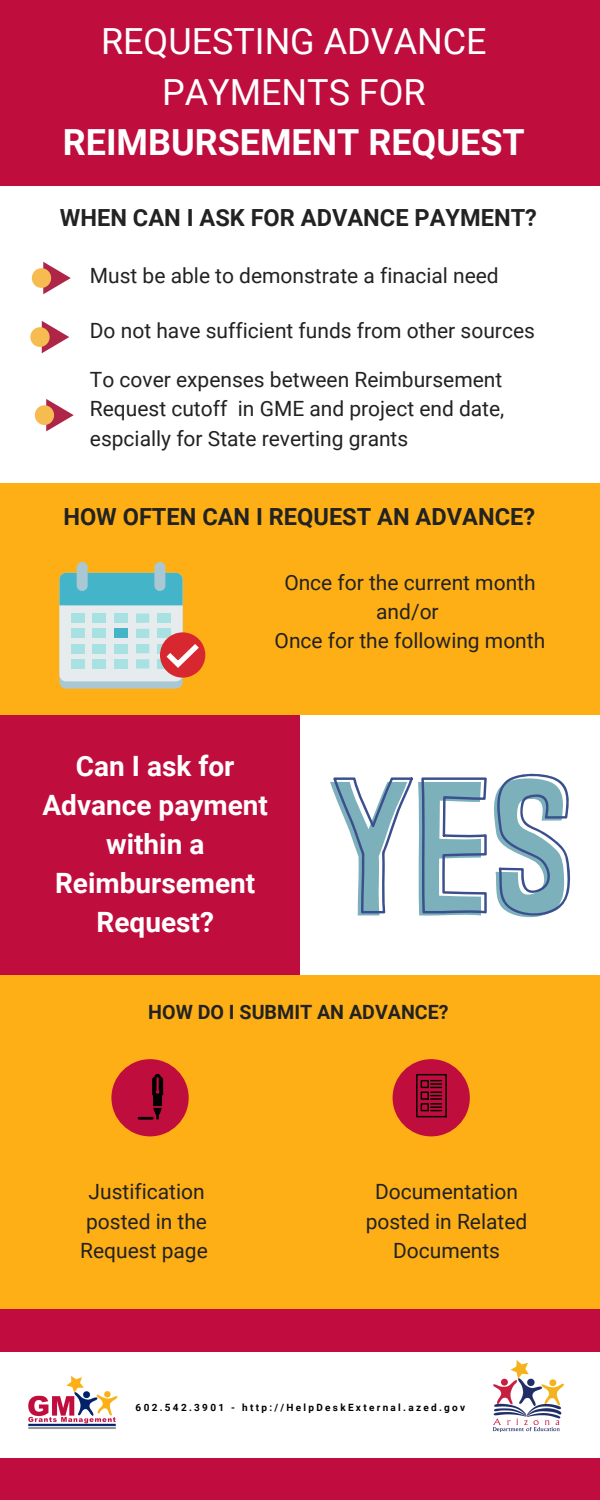
<style>
.page{position:relative;width:600px;height:1500px;background:#feaf16}
.page>*{position:absolute;margin:0;border:0;box-sizing:border-box;transform-origin:0 0}
.t1{font:36px/50.2px "Roboto";color:#fff;text-align:center}
.t2{font:700 36px "Roboto";color:#fff}
.t3{font:700 28px/39px "Roboto";color:#fff;text-align:center}
.t4{font:700 23.6px "Roboto";color:#222}
.t5{font:21px/29.2px "Roboto";color:#222;text-align:center}
.t6{font:700 19.7px "Roboto";color:#222}
.t7{font:700 10px "Roboto";letter-spacing:.23em;color:#000}
</style>
<div class="page">
<div style="left:0;top:0;width:600px;height:186px;background:#bf0d3e"></div>
<div style="left:0;top:186px;width:600px;height:297px;background:#fff"></div>
<div style="left:0;top:1310px;width:600px;height:190px;background:#fff"></div>
<div style="left:0;top:1310px;width:600px;height:41px;background:#c00c3e"></div>
<div style="left:0;top:716px;width:301px;height:259px;background:#bf0d3e"></div>
<div style="left:300px;top:716px;width:300px;height:259px;background:#fff"></div>
<div style="left:111px;top:1059px;width:78px;height:77px;background:#bf0d3e;border-radius:50%"></div>
<div style="left:393px;top:1059px;width:77px;height:77px;background:#bf0d3e;border-radius:50%"></div>
<svg style="left:138px;top:1074px;width:25px;height:46px"></svg>
<svg style="left:330px;top:774px;width:240px;height:143px"></svg>
<div style="left:59px;top:580px;width:124px;height:109px;background:#aac7d4;border-radius:7px"></div>
<div style="left:59px;top:573px;width:124px;height:108px;background:#e6ecee;border-radius:7px"></div>
<div style="left:59px;top:573px;width:124px;height:32px;background:#44b5c8"></div>
<div style="left:71px;top:614px;width:13px;height:9px;background:#a8e1e1"></div>
<div style="left:93px;top:614px;width:13px;height:9px;background:#a8e1e1"></div>
<div style="left:114px;top:614px;width:14px;height:9px;background:#a8e1e1"></div>
<div style="left:136px;top:614px;width:13px;height:9px;background:#a8e1e1"></div>
<div style="left:158px;top:614px;width:13px;height:9px;background:#a8e1e1"></div>
<div style="left:71px;top:629px;width:13px;height:9px;background:#a8e1e1"></div>
<div style="left:93px;top:629px;width:13px;height:9px;background:#a8e1e1"></div>
<div style="left:114px;top:629px;width:14px;height:9px;background:#44b5c8"></div>
<div style="left:136px;top:629px;width:13px;height:9px;background:#a8e1e1"></div>
<div style="left:158px;top:629px;width:13px;height:9px;background:#a8e1e1"></div>
<div style="left:71px;top:644px;width:13px;height:9px;background:#a8e1e1"></div>
<div style="left:93px;top:644px;width:13px;height:9px;background:#a8e1e1"></div>
<div style="left:114px;top:644px;width:14px;height:9px;background:#a8e1e1"></div>
<div style="left:136px;top:644px;width:13px;height:9px;background:#a8e1e1"></div>
<svg style="left:158px;top:644px;width:3px;height:9px"></svg>
<div style="left:71px;top:659px;width:13px;height:10px;background:#a8e1e1"></div>
<div style="left:93px;top:659px;width:13px;height:10px;background:#a8e1e1"></div>
<div style="left:114px;top:659px;width:14px;height:10px;background:#a8e1e1"></div>
<div style="left:136px;top:659px;width:13px;height:10px;background:#a8e1e1"></div>
<div style="left:158px;top:659px;width:13px;height:10px;background:#a8e1e1"></div>
<div style="left:77px;top:562px;width:11px;height:29px;background:#aac7d4;border-radius:5px"></div>
<div style="left:154px;top:562px;width:11px;height:29px;background:#aac7d4;border-radius:5px"></div>
<div style="left:160px;top:632px;width:45px;height:46px;background:#d7282f;border-radius:50%"></div>
<svg style="left:161px;top:638px;width:43px;height:34px"></svg>
<img style="left:29px;top:1376px;width:88px;height:53px">
<img style="left:494px;top:1360px;width:70px;height:71px">
<svg style="left:32px;top:262px;width:39px;height:32px"></svg>
<svg style="left:30px;top:321px;width:39px;height:32px"></svg>
<svg style="left:35px;top:399px;width:39px;height:32px"></svg>
<div style="left:0;top:1459px;width:600px;height:41px;background:#c00c3e"></div>
<svg style="left:416px;top:1074px;width:31px;height:43px"></svg>
<p class="t1" style="left:101px;top:17px;width:387px">REQUESTING ADVANCE<br>PAYMENTS FOR</p>
<p class="t2" style="left:63px;top:122px;width:463px">REIMBURSEMENT REQUEST</p>
<p class="t4" style="left:60px;top:204px;width:479px">WHEN CAN I ASK FOR ADVANCE PAYMENT?</p>
<p class="t5" style="left:90px;top:262px;width:410px">Must be able to demonstrate a finacial need</p>
<p class="t5" style="left:90px;top:316px;width:447px">Do not have sufficient funds from other sources</p>
<p class="t5" style="left:90px;top:365px;width:416px;text-align:justify">To cover expenses between Reimbursement Request cutoff in GME and project end date, espcially for State reverting grants</p>
<p class="t4" style="left:63px;top:503px;width:473px">HOW OFTEN CAN I REQUEST AN ADVANCE?</p>
<p class="t5" style="left:284px;top:568px;width:253px">Once for the current month and/or</p>
<p class="t5" style="left:275px;top:626px;width:272px">Once for the following month</p>
<p class="t3" style="left:42px;top:747px;width:227px">Can I ask for<br>Advance payment within a<br>Reimbursement<br>Request?</p>
<p class="t6" style="left:148px;top:1000px;width:302px">HOW DO I SUBMIT AN ADVANCE?</p>
<p class="t5" style="left:89px;top:1178px;width:118px">Justification</p>
<p class="t5" style="left:80px;top:1207px;width:129px;text-align:left">posted in the<br>Request page</p>
<p class="t5" style="left:366px;top:1178px;width:163px">Documentation posted in Related<br>Documents</p>
<p class="t7" style="left:136px;top:1402px;width:331px">602.542.3901 - http://HelpDeskExternal.azed.gov</p>
</div>
